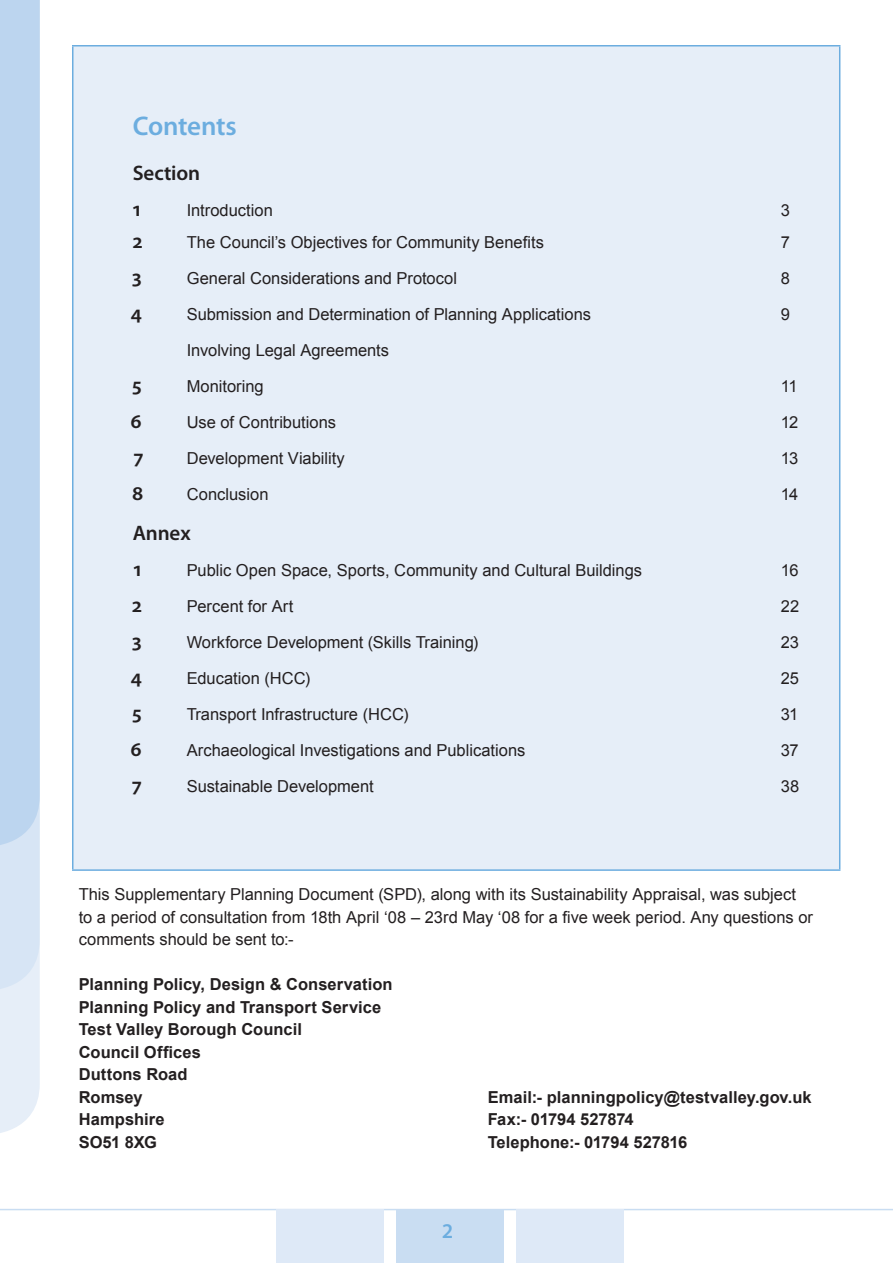
<style>
.page{position:relative;width:893px;height:1263px;background:#fff}
.page>*{position:absolute;margin:0;border:0;box-sizing:border-box;transform-origin:0 0}
.t1{font:600 27px "Myriad Pro";letter-spacing:-.015em;color:#6caddf}
.t2{font:600 21px/36px "Myriad Pro";letter-spacing:-.005em;color:#231f20}
.t3{font:600 21px "Myriad Pro";color:#6caddf}
.t4{font:16.5px/22.5px "Arial";color:#231f20}
.t5{font:700 16.5px/22.5px "Arial";letter-spacing:.005em;color:#231f20}
</style>
<div class="page">
<svg style="left:0;top:1209px;width:893px;height:2px"></svg>
<svg style="left:0;top:990px;width:40px;height:143px;background:#e8eff8"></svg>
<div style="left:396px;top:1209px;width:108px;height:54px;background:#c9ddf2"></div>
<svg style="left:0;top:0;width:40px;height:990px;background:#c0d7f0"></svg>
<div style="left:516px;top:1209px;width:108px;height:54px;background:#dee9f7"></div>
<div style="left:276px;top:1209px;width:108px;height:54px;background:#dee9f7"></div>
<div style="left:73px;top:46px;width:767px;height:824px;background:#e6eef8"></div>
<hr style="left:72px;top:45px;width:768px;height:2px;background:#6caddf">
<hr style="left:72px;top:47px;width:2px;height:822px;background:#6caddf">
<hr style="left:839px;top:47px;width:1px;height:822px;background:#6caddf">
<hr style="left:72px;top:869px;width:768px;height:2px;background:#6caddf">
<h1 class="t1" style="left:133px;top:109px;width:106px">Contents</h1>
<p class="t2" style="left:133px;top:154px;width:69px">Section<br>1</p>
<p class="t4" style="left:187px;top:199px;width:88px">Introduction</p>
<p class="t4" style="left:781px;top:199px;width:11px">3</p>
<p class="t2" style="left:133px;top:222px;width:11px">2</p>
<p class="t4" style="left:187px;top:231px;width:359px">The Council’s Objectives for Community Benefits</p>
<p class="t4" style="left:781px;top:231px;width:11px">7</p>
<p class="t2" style="left:132px;top:258px;width:11px">3</p>
<p class="t4" style="left:187px;top:267px;width:272px">General Considerations and Protocol</p>
<p class="t4" style="left:781px;top:267px;width:11px">8</p>
<p class="t2" style="left:131px;top:294px;width:13px">4</p>
<p class="t4" style="left:187px;top:303px;width:406px">Submission and Determination of Planning Applications</p>
<p class="t4" style="left:781px;top:303px;width:11px">9</p>
<p class="t4" style="left:187px;top:339px;width:204px">Involving Legal Agreements</p>
<p class="t2" style="left:132px;top:366px;width:11px">5</p>
<p class="t4" style="left:187px;top:375px;width:79px">Monitoring</p>
<p class="t4" style="left:781px;top:375px;width:18px">11</p>
<p class="t2" style="left:130px;top:402px;width:13px">6</p>
<p class="t4" style="left:187px;top:411px;width:151px">Use of Contributions</p>
<p class="t4" style="left:781px;top:411px;width:19px">12</p>
<p class="t2" style="left:134px;top:438px;width:11px">7</p>
<p class="t4" style="left:187px;top:447px;width:160px">Development Viability</p>
<p class="t4" style="left:781px;top:447px;width:19px">13</p>
<p class="t2" style="left:132px;top:474px;width:13px">8</p>
<p class="t4" style="left:187px;top:483px;width:83px">Conclusion</p>
<p class="t4" style="left:781px;top:483px;width:19px">14</p>
<p class="t2" style="left:133px;top:514px;width:60px">Annex<br>1</p>
<p class="t4" style="left:187px;top:559px;width:457px">Public Open Space, Sports, Community and Cultural Buildings</p>
<p class="t4" style="left:781px;top:559px;width:19px">16</p>
<p class="t2" style="left:132px;top:586px;width:11px">2</p>
<p class="t4" style="left:187px;top:595px;width:108px">Percent for Art</p>
<p class="t4" style="left:781px;top:595px;width:20px">22</p>
<p class="t2" style="left:132px;top:622px;width:11px">3</p>
<p class="t4" style="left:187px;top:631px;width:293px">Workforce Development (Skills Training)</p>
<p class="t4" style="left:781px;top:631px;width:20px">23</p>
<p class="t2" style="left:131px;top:658px;width:13px">4</p>
<p class="t4" style="left:187px;top:667px;width:125px">Education (HCC)</p>
<p class="t4" style="left:781px;top:667px;width:20px">25</p>
<p class="t2" style="left:132px;top:694px;width:11px">5</p>
<p class="t4" style="left:187px;top:703px;width:223px">Transport Infrastructure (HCC)</p>
<p class="t4" style="left:781px;top:703px;width:19px">31</p>
<p class="t2" style="left:130px;top:730px;width:13px">6</p>
<p class="t4" style="left:187px;top:739px;width:340px">Archaeological Investigations and Publications</p>
<p class="t4" style="left:781px;top:739px;width:20px">37</p>
<p class="t2" style="left:132px;top:766px;width:11px">7</p>
<p class="t4" style="left:187px;top:775px;width:188px">Sustainable Development</p>
<p class="t4" style="left:781px;top:775px;width:20px">38</p>
<p class="t4" style="left:79px;top:883px;width:736px">This Supplementary Planning Document (SPD), along with its Sustainability Appraisal, was subject to a period of consultation from 18th April ‘08 – 23rd May ‘08 for a five week period. Any questions or comments should be sent to:-</p>
<p class="t5" style="left:79px;top:974px;width:315px">Planning Policy, Design &amp; Conservation<br>Planning Policy and Transport Service<br>Test Valley Borough Council<br>Council Offices<br>Duttons Road<br>Romsey<br>Hampshire<br>SO51 8XG</p>
<p class="t5" style="left:488px;top:1086px;width:326px">Email:- planningpolicy@testvalley.gov.uk<br>Fax:- 01794 527874<br>Telephone:- 01794 527816</p>
<p class="t3" style="left:443px;top:1217px;width:11px">2</p>
</div>
